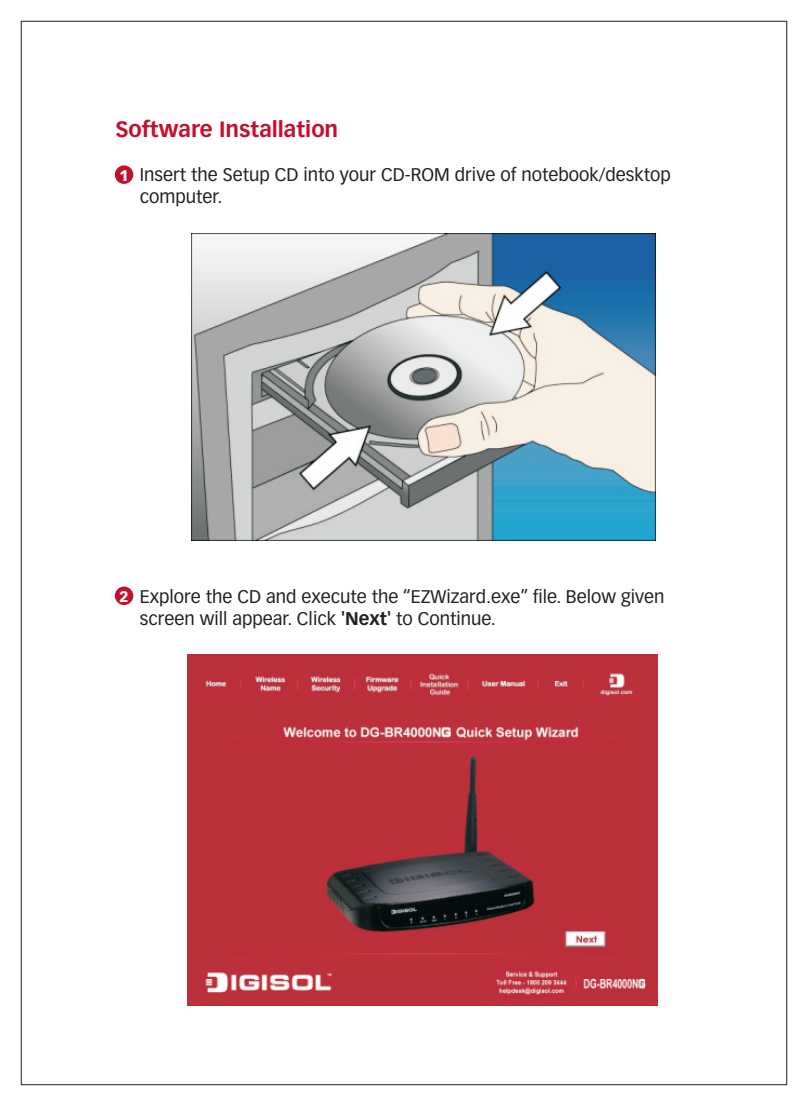
<style>
.page{position:relative;width:808px;height:1106px;background:#fff}
.page>*{position:absolute;margin:0;border:0;box-sizing:border-box;transform-origin:0 0}
.t1{font:700 21.6px "Vectora LH";color:#c3102f}
.t2{font:18px/21.9px "Vectora LH";color:#231f20}
.t3{font:18px/22.5px "Vectora LH";color:#231f20}
.t4{font:700 15px "Vectora LH";color:#fff}
.s1{font-weight:700}
</style>
<div class="page">
<div style="left:115px;top:165px;width:18px;height:19px;background:#c3102f;border-radius:50%"></div>
<div style="left:115px;top:586px;width:18px;height:19px;background:#c3102f;border-radius:50%"></div>
<img style="left:191px;top:233px;width:465px;height:307px">
<img style="left:187px;top:654px;width:470px;height:351px">
<p class="t1" style="left:115px;top:120px;width:224px">Software Installation</p>
<p class="t4" style="left:119px;top:169px;width:10px">1</p>
<p class="t3" style="left:140px;top:164px;width:532px">Insert the Setup CD into your CD-ROM drive of notebook/desktop computer.</p>
<p class="t4" style="left:119px;top:590px;width:10px">2</p>
<p class="t2" style="left:140px;top:587px;width:526px">Explore the CD and execute the “EZWizard.exe” file. Below given screen will appear. Click <span class="s1">'Next'</span> to Continue.</p>
</div>
